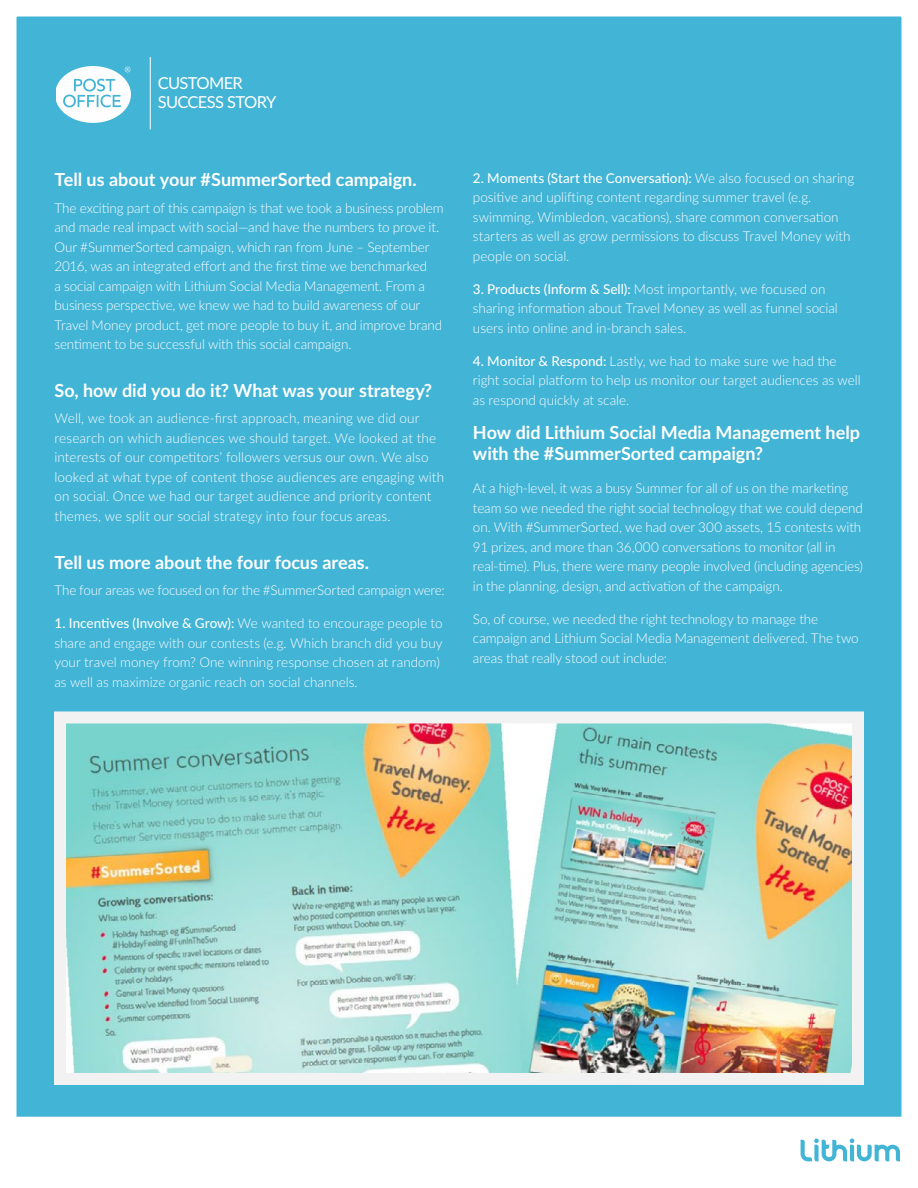
<style>
.page{position:relative;width:918px;height:1188px;background:#fff}
.page>*{position:absolute;margin:0;border:0;box-sizing:border-box;transform-origin:0 0}
.t1{font:700 18px/21px "Lato";color:#fff}
.t2{font:16.5px/19.5px "Lato";letter-spacing:-.04em;color:#fff}
.t3{font:300 13.5px/19.5px "Lato";letter-spacing:-.005em;color:#fff}
.s1{font-weight:500}
</style>
<div class="page">
<div style="left:16px;top:16px;width:886px;height:1146px;background:#42b4d6"></div>
<hr style="left:150px;top:57px;width:1px;height:72px;background:#fff">
<svg style="left:41px;top:56px;width:154px;height:69px;fill:#42b4d6"></svg>
<img style="left:67px;top:724px;width:784px;height:348px">
<div style="left:54px;top:711px;width:810px;height:374px;border:12px solid #f2f2f2"></div>
<p class="t2" style="left:158px;top:72px;width:120px">CUSTOMER<br>SUCCESS STORY</p>
<h1 class="t1" style="left:54px;top:169px;width:364px">Tell us about your #SummerSorted campaign.</h1>
<p class="t3" style="left:54px;top:198px;width:391px">The exciting part of this campaign is that we took a business problem and made real impact with social—and have the numbers to prove it.<br>Our #SummerSorted campaign, which ran from June – September 2016, was an integrated effort and the first time we benchmarked<br>a social campaign with Lithium Social Media Management. From a business perspective, we knew we had to build awareness of our Travel Money product, get more people to buy it, and improve brand sentiment to be successful with this social campaign.</p>
<h1 class="t1" style="left:54px;top:379px;width:379px">So, how did you do it? What was your strategy?</h1>
<p class="t3" style="left:54px;top:408px;width:391px">Well, we took an audience-first approach, meaning we did our research on which audiences we should target. We looked at the interests of our competitors’ followers versus our own. We also looked at what type of content those audiences are engaging with on social. Once we had our target audience and priority content themes, we split our social strategy into four focus areas.</p>
<h1 class="t1" style="left:54px;top:551px;width:316px">Tell us more about the four focus areas.</h1>
<p class="t3" style="left:54px;top:580px;width:392px">The four areas we focused on for the #SummerSorted campaign were:</p>
<p class="t3" style="left:54px;top:613px;width:390px"><span class="s1">1. Incentives (Involve &amp; Grow):</span> We wanted to encourage people to share and engage with our contests (e.g. Which branch did you buy your travel money from? One winning response chosen at random) as well as maximize organic reach on social channels.</p>
<p class="t3" style="left:473px;top:168px;width:383px"><span class="s1">2. Moments (Start the Conversation):</span> We also focused on sharing positive and uplifting content regarding summer travel (e.g. swimming, Wimbledon, vacations), share common conversation starters as well as grow permissions to discuss Travel Money with people on social.</p>
<p class="t3" style="left:473px;top:279px;width:366px"><span class="s1">3. Products (Inform &amp; Sell):</span> Most importantly, we focused on sharing information about Travel Money as well as funnel social users into online and in-branch sales.</p>
<p class="t3" style="left:473px;top:351px;width:389px"><span class="s1">4. Monitor &amp; Respond:</span> Lastly, we had to make sure we had the right social platform to help us monitor our target audiences as well as respond quickly at scale.</p>
<h1 class="t1" style="left:473px;top:422px;width:389px">How did Lithium Social Media Management help with the #SummerSorted campaign?</h1>
<p class="t3" style="left:473px;top:478px;width:392px">At a high-level, it was a busy Summer for all of us on the marketing team so we needed the right social technology that we could depend on. With #SummerSorted, we had over 300 assets, 15 contests with 91 prizes, and more than 36,000 conversations to monitor (all in real-time). Plus, there were many people involved (including agencies) in the planning, design, and activation of the campaign.</p>
<p class="t3" style="left:473px;top:609px;width:387px">So, of course, we needed the right technology to manage the campaign and Lithium Social Media Management delivered. The two areas that really stood out include:</p>
</div>
